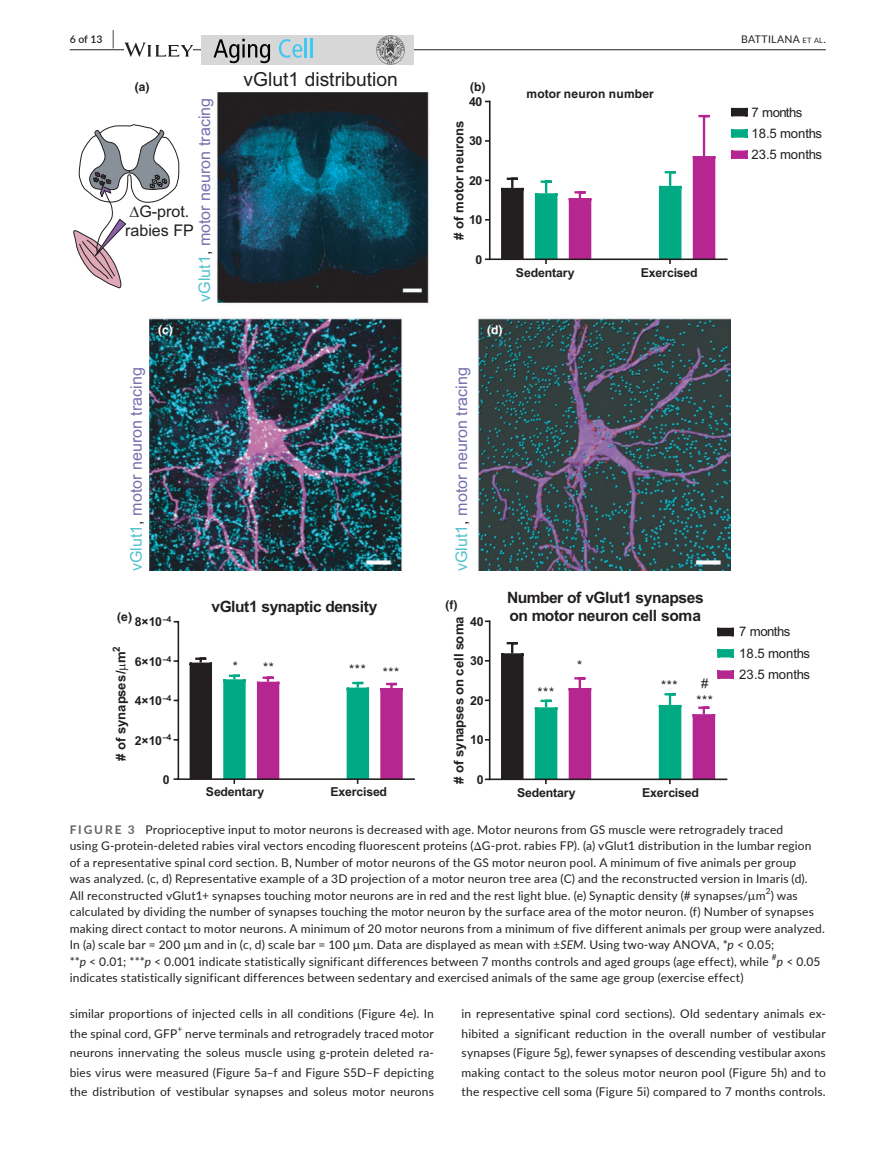
<style>
.page{position:relative;width:893px;height:1174px;background:#fff}
.page>*{position:absolute;margin:0;border:0;box-sizing:border-box;transform-origin:0 0}
.t1{font:19.35px "Arial";color:#231f20}
.t2{font:16.05px "Arial";color:#756fae}
.t3{font:16.05px/18.1px "Arial";color:#231f20}
.t4{font:700 15.6px/17.2px "Arial";letter-spacing:-.03em;color:#231f20}
.t5{font:13.2px/21.3px "Arial";letter-spacing:-.02em;color:#231f20}
.t6{font:700 13.2px "Arial";letter-spacing:.005em;color:#231f20}
.t7{font:700 13.05px "Arial";letter-spacing:.005em;color:#231f20}
.t8{font:13.05px "Arial";color:#231f20}
.t9{font:700 12.3px "Arial";letter-spacing:-.02em;color:#231f20}
.t10{font:12px/16.5px "Lato";letter-spacing:.015em;color:#231f20}
.t11{font:700 12px "Helvetica";letter-spacing:.02em;color:#231f20}
.t12{font:700 12px "Helvetica";color:#fff}
.t13{font:10.5px "Lato";letter-spacing:.02em;color:#231f20}
.t14{font:600 10.5px "Lato";color:#231f20}
.t15{font:8.4px "Lato";color:#231f20}
.s1{font-size:19.5px}
.s2{font-size:7.35px}
.s3{color:#54c1cd}
.s4{color:#231f20}
.s5{font-weight:700;color:#636366}
.s6{font-family:"STIX"}
.s7{font-style:italic}
</style>
<div class="page">
<hr style="left:70px;top:49px;width:756px;height:1px;background:#231f20">
<svg style="left:124px;top:43px;width:69px;height:14px"></svg>
<div style="left:201px;top:35px;width:212px;height:29px;background:#d7d7d7"></div>
<svg style="left:213px;top:39px;width:57px;height:24px"></svg>
<svg style="left:279px;top:38px;width:34px;height:20px"></svg>
<img style="left:376px;top:35px;width:29px;height:29px">
<img style="left:149px;top:92px;width:581px;height:478px">
<hr style="left:489px;top:258px;width:239px;height:2px;background:#231f20">
<hr style="left:489px;top:101px;width:2px;height:159px;background:#231f20">
<svg style="left:533px;top:114px;width:185px;height:150px"></svg>
<svg style="left:499px;top:176px;width:27px;height:83px"></svg>
<svg style="left:729px;top:107px;width:19px;height:12px"></svg>
<svg style="left:729px;top:128px;width:19px;height:12px"></svg>
<svg style="left:729px;top:149px;width:19px;height:12px"></svg>
<svg style="left:73px;top:124px;width:106px;height:164px"></svg>
<hr style="left:178px;top:778px;width:237px;height:2px;background:#231f20">
<hr style="left:178px;top:621px;width:1px;height:159px;background:#231f20">
<svg style="left:221px;top:674px;width:184px;height:110px"></svg>
<svg style="left:187px;top:657px;width:27px;height:122px"></svg>
<hr style="left:489px;top:778px;width:238px;height:2px;background:#231f20">
<hr style="left:489px;top:620px;width:1px;height:160px;background:#231f20">
<svg style="left:499px;top:641px;width:27px;height:138px"></svg>
<svg style="left:717px;top:627px;width:17px;height:10px"></svg>
<svg style="left:717px;top:649px;width:17px;height:9px"></svg>
<svg style="left:532px;top:670px;width:202px;height:114px"></svg>
<p class="t14" style="left:70px;top:31px;width:46px">6 of 13 <span class="s1">|</span></p>
<p class="t13" style="left:741px;top:31px;width:86px">BATTILANA <span class="s2">et al</span>.</p>
<h1 class="t1" style="left:244px;top:66px;width:156px">vGlut1 distribution</h1>
<p class="t11" style="left:135px;top:80px;width:16px">(a)</p>
<p class="t11" style="left:470px;top:80px;width:17px">(b)</p>
<h2 class="t2" style="left:194px;top:302px;width:205px;rotate:-90deg"><span class="s3">vGlut1</span><span class="s4">,</span> motor neuron tracing</h2>
<h2 class="t3" style="left:125px;top:203px;width:70px">∆G-prot. rabies FP</h2>
<p class="t9" style="left:469px;top:93px;width:15px">40</p>
<p class="t6" style="left:450px;top:240px;width:121px;rotate:-90deg"># of motor neurons</p>
<p class="t9" style="left:469px;top:133px;width:15px">30</p>
<p class="t9" style="left:469px;top:172px;width:15px">20</p>
<p class="t9" style="left:469px;top:212px;width:15px">10</p>
<p class="t9" style="left:476px;top:251px;width:8px">0</p>
<p class="t12" style="left:158px;top:322px;width:16px">(c)</p>
<p class="t12" style="left:487px;top:322px;width:17px">(d)</p>
<h2 class="t2" style="left:126px;top:571px;width:205px;rotate:-90deg"><span class="s3">vGlut1</span><span class="s4">,</span> motor neuron tracing</h2>
<h2 class="t2" style="left:451px;top:571px;width:205px;rotate:-90deg"><span class="s3">vGlut1</span><span class="s4">,</span> motor neuron tracing</h2>
<p class="t11" style="left:527px;top:86px;width:129px">motor neuron number</p>
<p class="t9" style="left:516px;top:264px;width:60px">Sedentary</p>
<p class="t9" style="left:641px;top:264px;width:58px">Exercised</p>
<p class="t11" style="left:117px;top:609px;width:16px">(e)</p>
<p class="t9" style="left:135px;top:614px;width:38px">8×10<sup>–4</sup></p>
<p class="t7" style="left:112px;top:761px;width:116px;rotate:-90deg"># of synapses/ m<sup>2</sup></p>
<p class="t9" style="left:135px;top:653px;width:38px">6×10<sup>–4</sup></p>
<p class="t9" style="left:135px;top:692px;width:38px">4×10<sup>–4</sup></p>
<p class="t9" style="left:135px;top:732px;width:38px">2×10<sup>–4</sup></p>
<p class="t9" style="left:163px;top:771px;width:8px">0</p>
<h3 class="t4" style="left:212px;top:599px;width:168px">vGlut1 synaptic density</h3>
<p class="t8" style="left:233px;top:659px;width:43px">* **</p>
<p class="t8" style="left:349px;top:661px;width:18px">***</p>
<p class="t8" style="left:383px;top:664px;width:18px">***</p>
<p class="t11" style="left:445px;top:597px;width:13px">(f)</p>
<p class="t9" style="left:470px;top:613px;width:15px">40</p>
<p class="t6" style="left:450px;top:783px;width:168px;rotate:-90deg"># of synapses on cell soma</p>
<p class="t9" style="left:470px;top:652px;width:15px">30</p>
<p class="t9" style="left:470px;top:692px;width:15px">20</p>
<p class="t9" style="left:470px;top:731px;width:15px">10</p>
<p class="t9" style="left:477px;top:771px;width:8px">0</p>
<h3 class="t4" style="left:507px;top:589px;width:198px">Number of vGlut1 synapses on motor neuron cell soma</h3>
<p class="t5" style="left:538px;top:682px;width:18px">***</p>
<p class="t5" style="left:577px;top:655px;width:7px">*</p>
<p class="t5" style="left:661px;top:674px;width:18px">***</p>
<p class="t5" style="left:701px;top:673px;width:9px">#</p>
<p class="t5" style="left:696px;top:689px;width:18px">***</p>
<p class="t9" style="left:206px;top:783px;width:60px">Sedentary</p>
<p class="t9" style="left:330px;top:783px;width:58px">Exercised</p>
<p class="t9" style="left:517px;top:784px;width:60px">Sedentary</p>
<p class="t9" style="left:642px;top:784px;width:58px">Exercised</p>
<p class="t5" style="left:751px;top:101px;width:72px">7 months<br>18.5 months<br>23.5 months</p>
<p class="t5" style="left:739px;top:621px;width:72px">7 months<br>18.5 months<br>23.5 months</p>
<p class="t10" style="left:70px;top:820px;width:757px"><span class="s5">FIGURE 3</span> Proprioceptive input to motor neurons is decreased with age. Motor neurons from GS muscle were retrogradely traced<br>using G-protein-deleted rabies viral vectors encoding fluorescent proteins (<span class="s6">Δ</span>G-prot. rabies FP). (a) vGlut1 distribution in the lumbar region of a representative spinal cord section. B, Number of motor neurons of the GS motor neuron pool. A minimum of five animals per group<br>was analyzed. (c, d) Representative example of a 3D projection of a motor neuron tree area (C) and the reconstructed version in Imaris (d).<br>All reconstructed vGlut1+ synapses touching motor neurons are in red and the rest light blue. (e) Synaptic density (# synapses/µm<sup>2</sup>) was calculated by dividing the number of synapses touching the motor neuron by the surface area of the motor neuron. (f) Number of synapses making direct contact to motor neurons. A minimum of 20 motor neurons from a minimum of five different animals per group were analyzed.<br>In (a) scale bar = 200 µm and in (c, d) scale bar = 100 µm. Data are displayed as mean with ±<span class="s7">SEM</span>. Using two-way ANOVA, *<span class="s7">p</span> &lt; 0.05;<br>**<span class="s7">p</span> &lt; 0.01; ***<span class="s7">p</span> &lt; 0.001 indicate statistically significant differences between 7 months controls and aged groups (age effect), while <sup>#</sup><span class="s7">p</span> &lt; 0.05 indicates statistically significant differences between sedentary and exercised animals of the same age group (exercise effect)</p>
<p class="t10" style="left:70px;top:1003px;width:366px;line-height:19.5px">similar proportions of injected cells in all conditions (Figure 4e). In the spinal cord, GFP</p>
<p class="t15" style="left:177px;top:1023px;width:6px">+</p>
<p class="t10" style="left:70px;top:1023px;width:366px;line-height:19.5px;text-align:justify;text-indent:115px">nerve terminals and retrogradely traced motor neurons innervating the soleus muscle using g-protein deleted ra&shy;bies virus were measured (Figure 5a–f and Figure S5D–F depicting the distribution of vestibular synapses and soleus motor neurons</p>
<p class="t10" style="left:462px;top:1003px;width:366px;line-height:19.5px;text-align:justify">in representative spinal cord sections). Old sedentary animals ex&shy;hibited a significant reduction in the overall number of vestibular synapses (Figure 5g), fewer synapses of descending vestibular axons making contact to the soleus motor neuron pool (Figure 5h) and to the respective cell soma (Figure 5i) compared to 7 months controls.</p>
</div>
